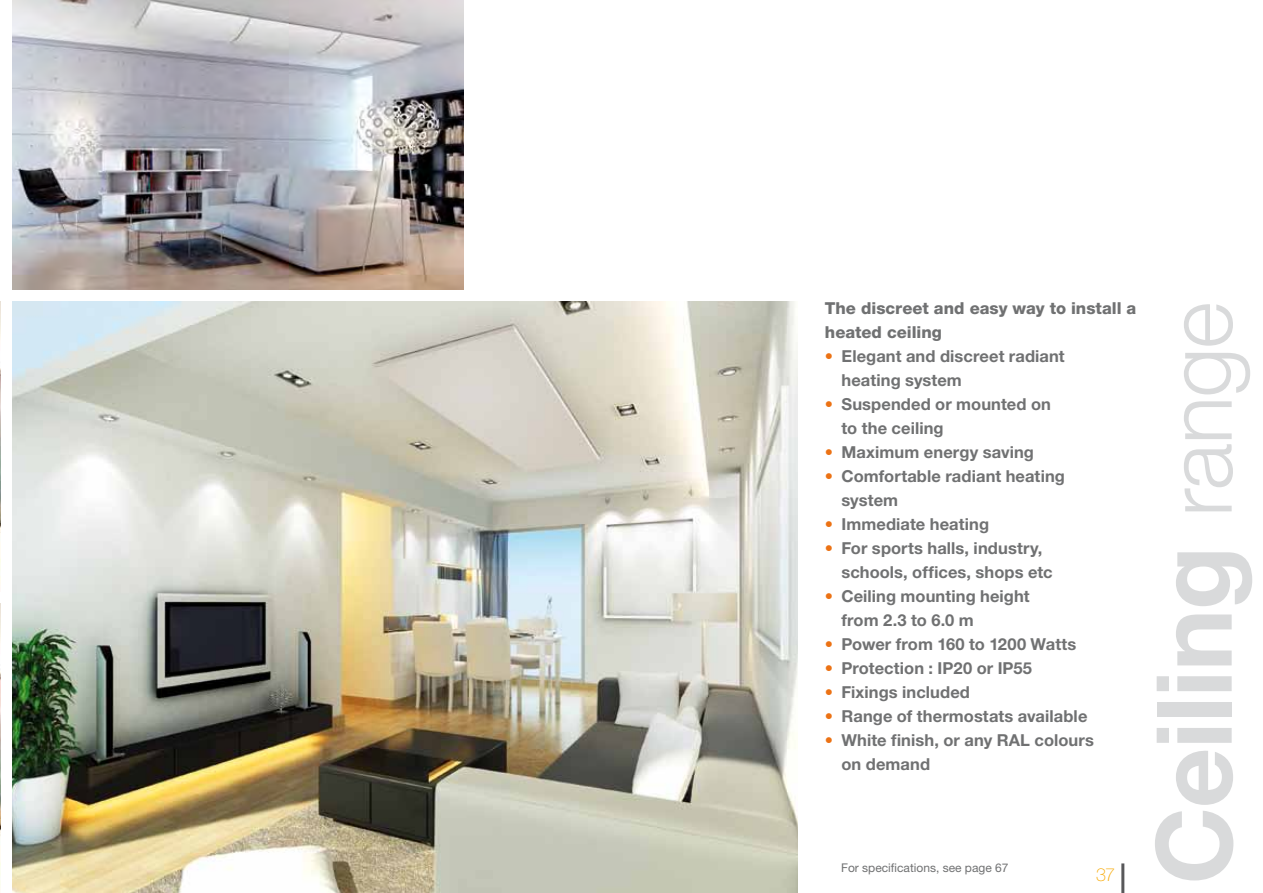
<style>
.page{position:relative;width:1263px;height:893px;background:#fff}
.page>*{position:absolute;margin:0;border:0;box-sizing:border-box;transform-origin:0 0}
.t1{font:700 105px "Helvetica Neue LT Std";letter-spacing:-.01em;color:#d9dadb}
.t2{font:100 18px "Helvetica Neue LT Std";color:#f7a800}
.t3{font:700 16.5px/24px "Helvetica Neue LT Std";letter-spacing:.005em;color:#707172}
.t4{font:800 16.5px/24px "Helvetica Neue LT Std";color:#707172}
.t5{font:12px "Helvetica Neue LT Std";color:#707172}
.s1{font-weight:500;color:#ec7214}
.s2{font-weight:300;font-size:90px}
</style>
<div class="page">
<img style="left:13px;top:0;width:450px;height:289px">
<img style="left:13px;top:302px;width:784px;height:591px">
<img style="left:0;top:302px;width:1px;height:284px">
<img style="left:0;top:604px;width:1px;height:284px">
<hr style="left:1121px;top:863px;width:3px;height:30px;background:#58585a">
<p class="t4" style="left:825px;top:296px;width:313px">The discreet and easy way to install a heated ceiling</p>
<p class="t3" style="left:841px;top:343px;width:225px;text-indent:-16px"><span class="s1">•</span> Elegant and discreet radiant heating system</p>
<p class="t3" style="left:841px;top:391px;width:211px;text-indent:-16px"><span class="s1">•</span> Suspended or mounted on to the ceiling</p>
<p class="t3" style="left:825px;top:439px;width:211px"><span class="s1">•</span> Maximum energy saving</p>
<p class="t3" style="left:841px;top:463px;width:225px;text-indent:-16px"><span class="s1">•</span> Comfortable radiant heating system</p>
<p class="t3" style="left:825px;top:511px;width:166px"><span class="s1">•</span> Immediate heating</p>
<p class="t3" style="left:841px;top:536px;width:213px;text-indent:-16px"><span class="s1">•</span> For sports halls, industry, schools, offices, shops etc</p>
<p class="t3" style="left:841px;top:584px;width:190px;text-indent:-16px"><span class="s1">•</span> Ceiling mounting height from 2.3 to 6.0 m</p>
<p class="t3" style="left:825px;top:632px;width:253px"><span class="s1">•</span> Power from 160 to 1200 Watts</p>
<p class="t3" style="left:825px;top:656px;width:209px"><span class="s1">•</span> Protection : IP20 or IP55</p>
<p class="t3" style="left:825px;top:680px;width:147px"><span class="s1">•</span> Fixings included</p>
<p class="t3" style="left:825px;top:704px;width:264px"><span class="s1">•</span> Range of thermostats available</p>
<p class="t3" style="left:841px;top:728px;width:254px;text-indent:-16px"><span class="s1">•</span> White finish, or any RAL colours on demand</p>
<p class="t5" style="left:841px;top:861px;width:169px">For specifications, see page 67</p>
<p class="t2" style="left:1096px;top:864px;width:20px">37</p>
<h1 class="t1" style="left:1129px;top:884px;width:584px;rotate:-90deg">Ceiling <span class="s2">range</span></h1>
</div>
